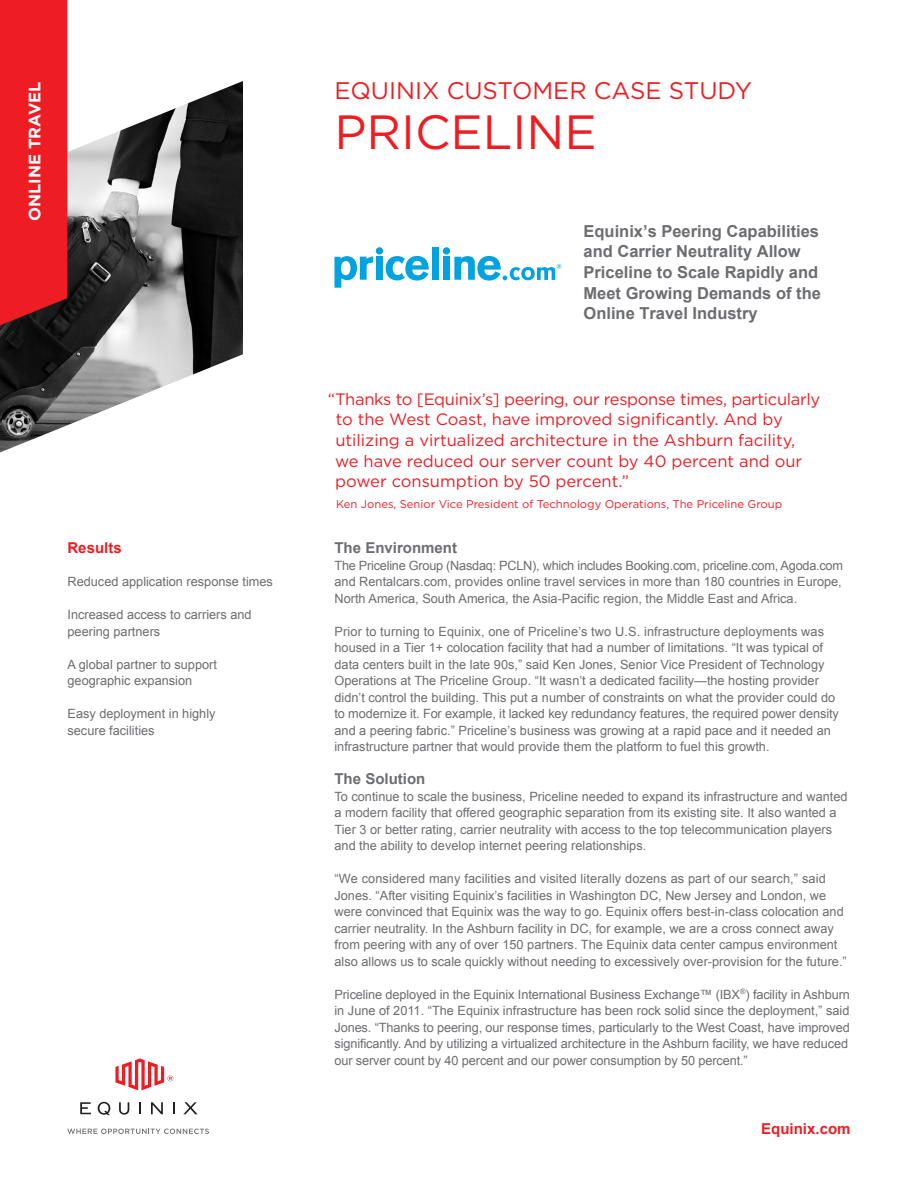
<style>
.page{position:relative;width:918px;height:1188px;background:#fff}
.page>*{position:absolute;margin:0;border:0;box-sizing:border-box;transform-origin:0 0}
.Title_Headline{font:48px "Gotham";color:#ee1d23}
.Title_Headline-2{font:24px "Gotham";color:#ee1d23}
.Customer_Quote{font:16.5px/20.5px "Gotham";color:#ee1d23}
.Customer_Descriptor{font:700 16.5px/20.7px "Arial";color:#6c6d70}
.Category_Title{font:700 16.5px "Gotham";color:#fff}
.Body_Title_1_Space{font:700 15px "Arial";color:#6c6d70}
.Side_Bar_Title{font:700 15px "Arial";color:#ee1d23}
.Body_Copy_1_Space{font:12.75px/16.5px "Arial";color:#6c6d70}
.Body_Copy{font:12.75px/16.5px "Arial";color:#6c6d70;text-align:justify}
.Side_Bar_Copy_1_Spac{font:12.75px/16.5px "Arial";color:#6c6d70}
.Quote_Citation{font:11.25px "Gotham";color:#ee1d23}
</style>
<div class="page">
<svg style="left:80px;top:1102px;width:11px;height:12px"></svg>
<svg style="left:119px;top:1102px;width:10px;height:13px"></svg>
<svg style="left:139px;top:1102px;width:2px;height:12px"></svg>
<svg style="left:151px;top:1102px;width:12px;height:12px"></svg>
<svg style="left:173px;top:1102px;width:2px;height:12px"></svg>
<svg style="left:183px;top:1102px;width:14px;height:12px"></svg>
<svg style="left:98px;top:1102px;width:12px;height:13px"></svg>
<svg style="left:115px;top:1058px;width:58px;height:32px"></svg>
<svg style="left:67px;top:1129px;width:142px;height:5px"></svg>
<img style="left:0;top:81px;width:243px;height:371px">
<div style="left:0;top:0;width:67px;height:325px;background:#ee1d23"></div>
<svg style="left:335px;top:256px;width:38px;height:32px"></svg>
<div style="left:376px;top:257px;width:7px;height:23px;background:#00a2df"></div>
<div style="left:432px;top:247px;width:7px;height:33px;background:#00a2df"></div>
<div style="left:443px;top:257px;width:7px;height:23px;background:#00a2df"></div>
<svg style="left:386px;top:256px;width:43px;height:25px"></svg>
<div style="left:376px;top:247px;width:7px;height:8px;background:#00a2df;border-radius:50%"></div>
<div style="left:443px;top:247px;width:7px;height:8px;background:#00a2df;border-radius:50%"></div>
<svg style="left:454px;top:256px;width:107px;height:25px"></svg>
<p class="Category_Title" style="left:24px;top:221px;width:141px;rotate:-90deg">ONLINE TRAVEL</p>
<p class="Side_Bar_Title" style="left:68px;top:538px;width:56px">Results</p>
<p class="Side_Bar_Copy_1_Spac" style="left:68px;top:574px;width:207px">Reduced application response times</p>
<p class="Side_Bar_Copy_1_Spac" style="left:68px;top:607px;width:186px">Increased access to carriers and peering partners</p>
<p class="Side_Bar_Copy_1_Spac" style="left:68px;top:656px;width:151px">A global partner to support geographic expansion</p>
<p class="Side_Bar_Copy_1_Spac" style="left:68px;top:706px;width:150px">Easy deployment in highly secure facilities</p>
<p class="Title_Headline-2" style="left:334px;top:76px;width:419px">EQUINIX CUSTOMER CASE STUDY</p>
<p class="Title_Headline" style="left:334px;top:101px;width:264px">PRICELINE</p>
<p class="Customer_Descriptor" style="left:584px;top:221px;width:239px">Equinix’s Peering Capabilities and Carrier Neutrality Allow<br>Priceline to Scale Rapidly and<br>Meet Growing Demands of the<br>Online Travel Industry</p>
<p class="Customer_Quote" style="left:335px;top:388px;width:487px;text-indent:-7px">“Thanks to [Equinix’s] peering, our response times, particularly to the West Coast, have improved significantly. And by utilizing a virtualized architecture in the Ashburn facility, we have reduced our server count by 40 percent and our power consumption by 50 percent.”</p>
<p class="Quote_Citation" style="left:336px;top:497px;width:448px">Ken Jones, Senior Vice President of Technology Operations, The Priceline Group</p>
<p class="Body_Title_1_Space" style="left:334px;top:538px;width:124px">The Environment</p>
<p class="Body_Copy" style="left:334px;top:557px;width:510px">The Priceline Group (Nasdaq: PCLN), which includes Booking.com, priceline.com, Agoda.com and Rentalcars.com, provides online travel services in more than 180 countries in Europe, North America, South America, the Asia-Pacific region, the Middle East and Africa.</p>
<p class="Body_Copy_1_Space" style="left:334px;top:623px;width:506px">Prior to turning to Equinix, one of Priceline’s two U.S. infrastructure deployments was housed in a Tier 1+ colocation facility that had a number of limitations. “It was typical of data centers built in the late 90s,” said Ken Jones, Senior Vice President of Technology Operations at The Priceline Group. “It wasn’t a dedicated facility—the hosting provider didn’t control the building. This put a number of constraints on what the provider could do to modernize it. For example, it lacked key redundancy features, the required power density and a peering fabric.” Priceline’s business was growing at a rapid pace and it needed an infrastructure partner that would provide them the platform to fuel this growth.</p>
<p class="Body_Title_1_Space" style="left:334px;top:769px;width:92px">The Solution</p>
<p class="Body_Copy" style="left:334px;top:788px;width:515px;text-align:left">To continue to scale the business, Priceline needed to expand its infrastructure and wanted a modern facility that offered geographic separation from its existing site. It also wanted a Tier 3 or better rating, carrier neutrality with access to the top telecommunication players and the ability to develop internet peering relationships.</p>
<p class="Body_Copy_1_Space" style="left:334px;top:871px;width:514px">“We considered many facilities and visited literally dozens as part of our search,” said Jones. “After visiting Equinix’s facilities in Washington DC, New Jersey and London, we were convinced that Equinix was the way to go. Equinix offers best-in-class colocation and carrier neutrality. In the Ashburn facility in DC, for example, we are a cross connect away from peering with any of over 150 partners. The Equinix data center campus environment also allows us to scale quickly without needing to excessively over-provision for the future.”</p>
<p class="Body_Copy_1_Space" style="left:334px;top:986px;width:517px">Priceline deployed in the Equinix International Business Exchange™ (IBX<sup>®</sup>) facility in Ashburn in June of 2011. “The Equinix infrastructure has been rock solid since the deployment,” said Jones. “Thanks to peering, our response times, particularly to the West Coast, have improved significantly. And by utilizing a virtualized architecture in the Ashburn facility, we have reduced our server count by 40 percent and our power consumption by 50 percent.”</p>
<p class="Side_Bar_Title" style="left:761px;top:1119px;width:91px">Equinix.com</p>
</div>
